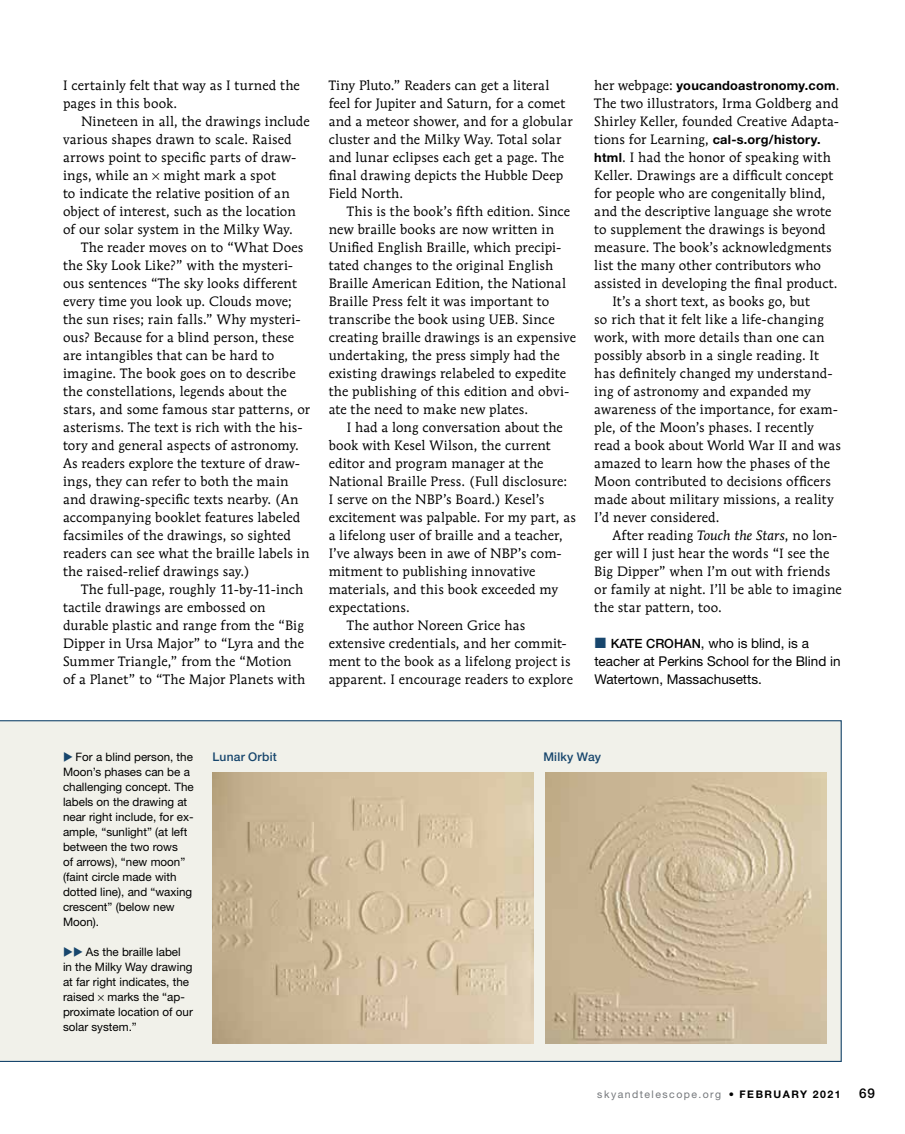
<style>
.page{position:relative;width:905px;height:1134px;background:#fff}
.page>*{position:absolute;margin:0;border:0;box-sizing:border-box;transform-origin:0 0}
.t1{font:13.5px/18px "Mendoza Roman Std";letter-spacing:.01em;color:#000}
.t2{font:13.5px/18px "Helvetica Neue LT Std";color:#000}
.t3{font:500 13.5px "Helvetica Neue LT Std";color:#000}
.t4{font:700 12.75px "Helvetica Neue LT Std";letter-spacing:.02em;color:#000}
.t5{font:500 12px "Helvetica Neue LT Std";letter-spacing:.015em;color:#17466d}
.t6{font:11.7px/15px "Helvetica Neue LT Std";color:#000}
.t7{font:10.5px "Helvetica Neue LT Std";letter-spacing:.14em;color:#75787c}
.s1{font-family:"Mendoza Roman Std";font-weight:400;font-size:13.5px}
.s2{font-family:"Helvetica Neue LT Std";font-weight:700;font-size:12.75px}
.s3{font-style:italic}
.s4{font-weight:500;font-size:12.75px}
.s5{color:#17466d}
.s6{color:#000}
.s7{font-weight:700;color:#000}
</style>
<div class="page">
<div style="left:0;top:720px;width:841px;height:342px;background:#f1f1ea"></div>
<img style="left:212px;top:772px;width:321px;height:272px">
<img style="left:545px;top:772px;width:281px;height:272px">
<svg style="left:98px;top:995px;width:6px;height:6px"></svg>
<p class="t1" style="left:63px;top:76px;width:238px">I certainly felt that way as I turned the pages in this book.</p>
<p class="t1" style="left:63px;top:112px;width:248px;text-indent:18px">Nineteen in all, the drawings include various shapes drawn to scale. Raised arrows point to specific parts of draw&shy;ings, while an might mark a spot<br>to indicate the relative position of an object of interest, such as the location of our solar system in the Milky Way.</p>
<p class="t1" style="left:63px;top:238px;width:248px;text-indent:18px">The reader moves on to “What Does the Sky Look Like?” with the mysteri&shy;ous sentences “The sky looks different every time you look up. Clouds move; the sun rises; rain falls.” Why mysteri&shy;ous? Because for a blind person, these are intangibles that can be hard to imagine. The book goes on to describe the constellations, legends about the stars, and some famous star patterns, or asterisms. The text is rich with the his&shy;tory and general aspects of astronomy.<br>As readers explore the texture of draw&shy;ings, they can refer to both the main and drawing-specific texts nearby. (An accompanying booklet features labeled facsimiles of the drawings, so sighted readers can see what the braille labels in the raised-relief drawings say.)</p>
<p class="t1" style="left:63px;top:580px;width:244px;text-indent:18px">The full-page, roughly 11-by-11-inch tactile drawings are embossed on durable plastic and range from the “Big Dipper in Ursa Major” to “Lyra and the Summer Triangle,” from the “Motion of a Planet” to “The Major Planets with</p>
<p class="t1" style="left:328px;top:76px;width:245px">Tiny Pluto.” Readers can get a literal feel for Jupiter and Saturn, for a comet and a meteor shower, and for a globular cluster and the Milky Way. Total solar and lunar eclipses each get a page. The final drawing depicts the Hubble Deep Field North.</p>
<p class="t1" style="left:328px;top:202px;width:249px;text-indent:18px">This is the book’s fifth edition. Since new braille books are now written in Unified English Braille, which precipi&shy;tated changes to the original English Braille American Edition, the National Braille Press felt it was important to transcribe the book using UEB. Since creating braille drawings is an expensive undertaking, the press simply had the existing drawings relabeled to expedite the publishing of this edition and obvi&shy;ate the need to make new plates.</p>
<p class="t1" style="left:346px;top:418px;width:218px">I had a long conversation about the</p>
<p class="t1" style="left:328px;top:436px;width:223px">book with Kesel Wilson, the current</p>
<p class="t1" style="left:328px;top:454px;width:216px">editor and program manager at the</p>
<p class="t1" style="left:328px;top:472px;width:240px">National Braille Press. (Full disclosure:</p>
<p class="t1" style="left:328px;top:490px;width:217px">I serve on the NBP’s Board.) Kesel’s</p>
<p class="t1" style="left:328px;top:508px;width:249px">excitement was palpable. For my part, as</p>
<p class="t1" style="left:328px;top:526px;width:236px">a lifelong user of braille and a teacher,</p>
<p class="t1" style="left:328px;top:544px;width:235px">I’ve always been in awe of NBP’s com-</p>
<p class="t1" style="left:328px;top:562px;width:208px">mitment to publishing innovative</p>
<p class="t1" style="left:328px;top:580px;width:231px">materials, and this book exceeded my</p>
<p class="t1" style="left:328px;top:598px;width:83px">expectations.</p>
<p class="t1" style="left:346px;top:616px;width:180px">The author Noreen Grice has</p>
<p class="t1" style="left:328px;top:634px;width:239px">extensive credentials, and her commit-</p>
<p class="t1" style="left:328px;top:652px;width:243px">ment to the book as a lifelong project is</p>
<p class="t1" style="left:328px;top:670px;width:246px">apparent. I encourage readers to explore</p>
<p class="t4" style="left:594px;top:78px;width:247px"><span class="s1">her webpage:</span> youcandoastronomy.com<span class="s1">.</span></p>
<p class="t1" style="left:594px;top:94px;width:246px">The two illustrators, Irma Goldberg and<br>Shirley Keller, founded Creative Adapta-</p>
<p class="t4" style="left:594px;top:132px;width:228px"><span class="s1">tions for Learning,</span> cal-s.org/history.</p>
<p class="t1" style="left:594px;top:148px;width:238px"><span class="s2">html</span>. I had the honor of speaking with</p>
<p class="t1" style="left:594px;top:166px;width:240px">Keller. Drawings are a difficult concept</p>
<p class="t1" style="left:594px;top:184px;width:233px">for people who are congenitally blind,</p>
<p class="t1" style="left:594px;top:202px;width:239px">and the descriptive language she wrote</p>
<p class="t1" style="left:594px;top:220px;width:233px">to supplement the drawings is beyond</p>
<p class="t1" style="left:594px;top:238px;width:239px">measure. The book’s acknowledgments</p>
<p class="t1" style="left:594px;top:256px;width:228px">list the many other contributors who</p>
<p class="t1" style="left:594px;top:274px;width:245px">assisted in developing the final product.</p>
<p class="t1" style="left:612px;top:292px;width:199px">It’s a short text, as books go, but</p>
<p class="t1" style="left:594px;top:310px;width:231px">so rich that it felt like a life-changing</p>
<p class="t1" style="left:594px;top:328px;width:232px">work, with more details than one can</p>
<p class="t1" style="left:594px;top:346px;width:226px">possibly absorb in a single reading. It</p>
<p class="t1" style="left:594px;top:364px;width:240px">has definitely changed my understand-</p>
<p class="t1" style="left:594px;top:382px;width:218px">ing of astronomy and expanded my</p>
<p class="t1" style="left:594px;top:400px;width:245px">awareness of the importance, for exam-</p>
<p class="t1" style="left:594px;top:418px;width:221px">ple, of the Moon’s phases. I recently</p>
<p class="t1" style="left:594px;top:436px;width:248px">read a book about World War II and was</p>
<p class="t1" style="left:594px;top:454px;width:237px">amazed to learn how the phases of the</p>
<p class="t1" style="left:594px;top:472px;width:238px">Moon contributed to decisions officers</p>
<p class="t1" style="left:594px;top:490px;width:241px">made about military missions, a reality</p>
<p class="t1" style="left:594px;top:508px;width:127px">I’d never considered.</p>
<p class="t1" style="left:612px;top:526px;width:227px">After reading <span class="s3">Touch the Stars</span>, no lon-</p>
<p class="t1" style="left:594px;top:544px;width:237px">ger will I just hear the words “I see the</p>
<p class="t1" style="left:594px;top:562px;width:237px">Big Dipper” when I’m out with friends</p>
<p class="t1" style="left:594px;top:580px;width:249px">or family at night. I’ll be able to imagine</p>
<p class="t1" style="left:594px;top:598px;width:129px">the star pattern, too.</p>
<p class="t2" style="left:594px;top:634px;width:248px;text-indent:17px"><span class="s4">KATE CROHAN</span>, who is blind, is a teacher at Perkins School for the Blind in<br>Watertown, Massachusetts.</p>
<p class="t6" style="left:63px;top:749px;width:132px"><span class="s5">◆</span> For a blind person, the<br>Moon’s phases can be a challenging concept. The labels on the drawing at near right include, for ex&shy;ample, “sunlight” (at left between the two rows<br>of arrows), “new moon” (faint circle made with dotted line), and “waxing crescent” (below new<br>Moon).</p>
<p class="t6" style="left:63px;top:944px;width:131px"><span class="s5">◆◆</span> As the braille label<br>in the Milky Way drawing at far right indicates, the raised marks the “ap&shy;proximate location of our solar system.”</p>
<p class="t5" style="left:212px;top:749px;width:66px">Lunar Orbit</p>
<p class="t5" style="left:543px;top:749px;width:59px">Milky Way</p>
<p class="t7" style="left:597px;top:1088px;width:245px">skyandtelescope.org <span class="s6">•</span> <span class="s7">FEBRUARY 2021</span></p>
<p class="t3" style="left:859px;top:1085px;width:17px">69</p>
</div>
